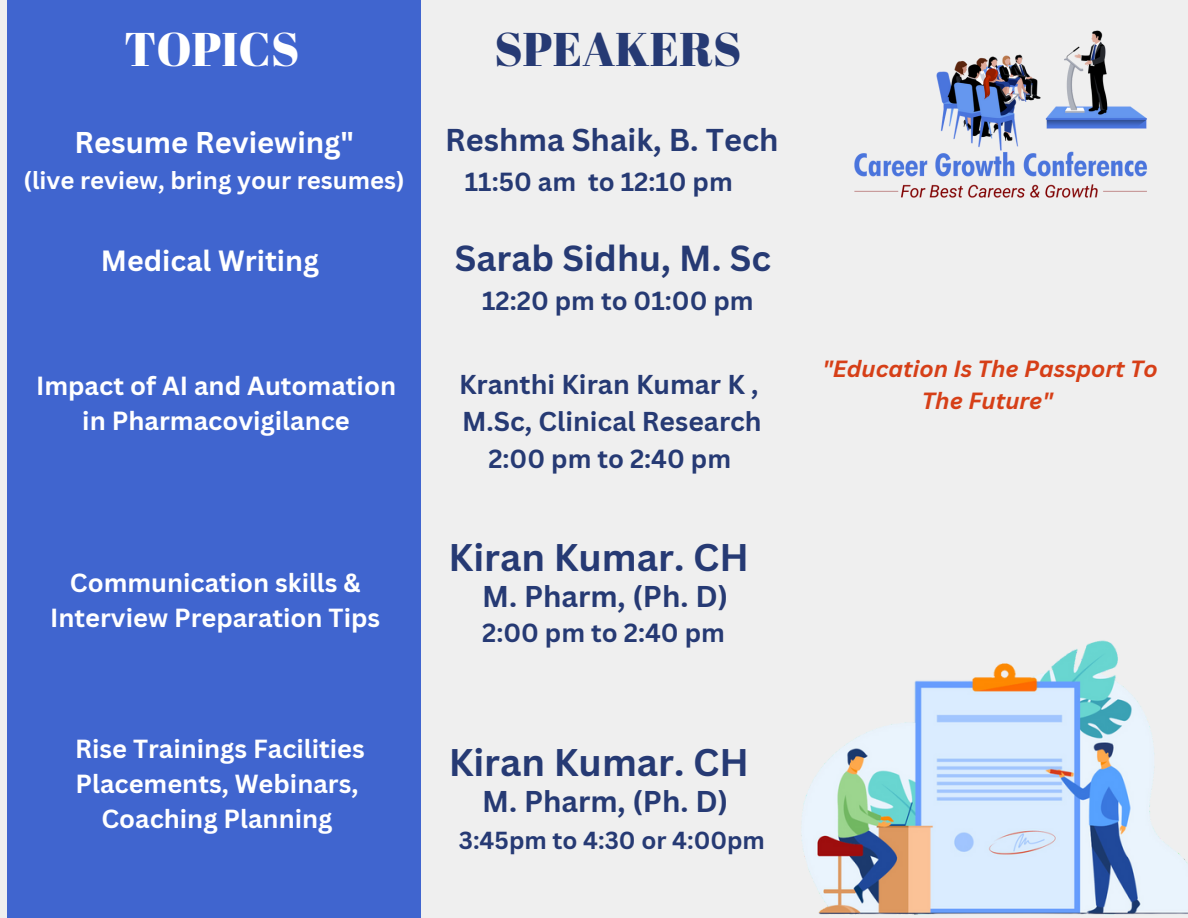
<style>
.page{position:relative;width:1188px;height:918px;background:#efefef}
.page>*{position:absolute;margin:0;border:0;box-sizing:border-box;transform-origin:0 0}
.t1{font:47.25px "Abril Fatface";color:#263a74}
.t2{font:47.25px "Abril Fatface";color:#fff}
.t3{font:700 37.5px "Canva Sans";color:#263a74}
.t4{font:700 35.25px "Canva Sans";color:#263a74}
.t5{font:700 30.75px "Canva Sans";color:#263a74}
.t6{font:700 29.25px "Canva Sans";color:#263a74}
.t7{font:700 29.25px "Canva Sans";color:#fff}
.t8{font:700 28.5px "Canva Sans";color:#fff}
.t9{font:700 26.55px "Canva Sans";color:#263a74}
.t10{font:700 25.5px/34.8px "Canva Sans";color:#fff;text-align:center}
.t11{font:700 25.5px "Canva Sans";color:#263a74}
.t12{font:700 24px "Canva Sans";color:#fff}
.t13{font:700 24px "Canva Sans";color:#263a74}
.t14{font:italic 700 22.8px/31.8px "Canva Sans";color:#d63f17;text-align:center}
</style>
<div class="page">
<div style="left:8px;top:0;width:413px;height:918px;background:#4065cf"></div>
<img style="left:801px;top:640px;width:387px;height:275px">
<img style="left:854px;top:30px;width:293px;height:168px">
<p class="t2" style="left:124px;top:16px;width:177px">TOPICS</p>
<p class="t1" style="left:495px;top:16px;width:248px">SPEAKERS</p>
<p class="t7" style="left:75px;top:121px;width:281px">Resume Reviewing"</p>
<p class="t5" style="left:445px;top:119px;width:335px">Reshma Shaik, B. Tech</p>
<p class="t12" style="left:24px;top:163px;width:383px">(live review, bring your resumes)</p>
<p class="t11" style="left:465px;top:164px;width:269px">11:50 am to 12:10 pm</p>
<p class="t8" style="left:101px;top:240px;width:220px">Medical Writing</p>
<p class="t4" style="left:455px;top:234px;width:318px">Sarab Sidhu, M. Sc</p>
<p class="t11" style="left:482px;top:283px;width:273px">12:20 pm to 01:00 pm</p>
<p class="t10" style="left:36px;top:367px;width:362px">Impact of AI and Automation in Pharmacovigilance</p>
<p class="t9" style="left:459px;top:366px;width:301px">Kranthi Kiran Kumar K ,</p>
<p class="t9" style="left:462px;top:403px;width:301px">M.Sc, Clinical Research</p>
<p class="t11" style="left:488px;top:440px;width:244px">2:00 pm to 2:40 pm</p>
<p class="t10" style="left:50px;top:565px;width:332px">Communication skills &amp;<br>Interview Preparation Tips</p>
<p class="t10" style="left:75px;top:731px;width:291px">Rise Trainings Facilities</p>
<p class="t10" style="left:76px;top:765px;width:284px">Placements, Webinars,</p>
<p class="t10" style="left:101px;top:800px;width:233px">Coaching Planning</p>
<p class="t3" style="left:449px;top:530px;width:302px">Kiran Kumar. CH</p>
<p class="t6" style="left:482px;top:575px;width:247px">M. Pharm, (Ph. D)</p>
<p class="t11" style="left:482px;top:614px;width:244px">2:00 pm to 2:40 pm</p>
<p class="t3" style="left:449px;top:736px;width:302px">Kiran Kumar. CH</p>
<p class="t6" style="left:482px;top:780px;width:247px">M. Pharm, (Ph. D)</p>
<p class="t13" style="left:459px;top:823px;width:308px">3:45pm to 4:30 or 4:00pm</p>
<p class="t14" style="left:822px;top:353px;width:337px">"Education Is The Passport To<br>The Future"</p>
</div>
